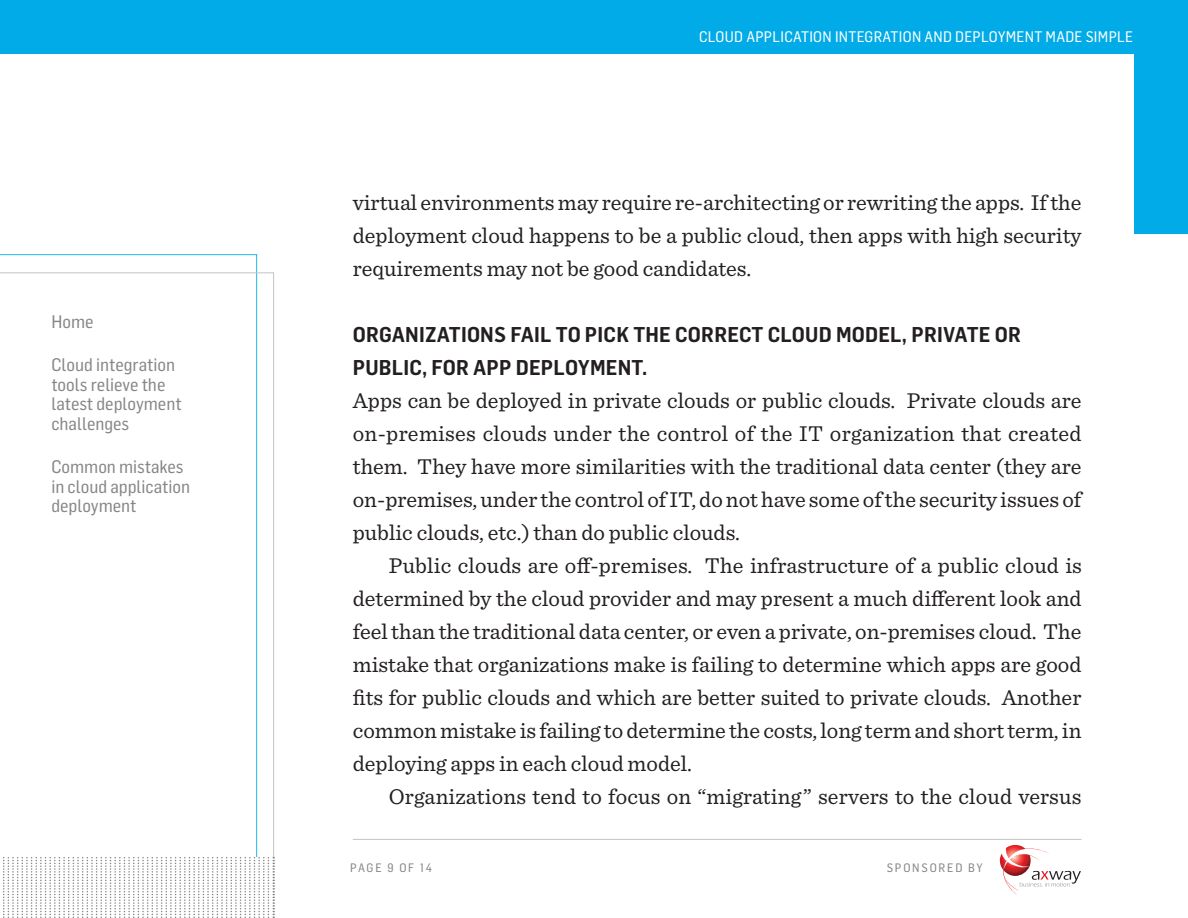
<style>
.page{position:relative;width:1188px;height:918px;background:#fff}
.page>*{position:absolute;margin:0;border:0;box-sizing:border-box;transform-origin:0 0}
.body_copy{font:22.5px/33px "Sentinel";color:#231f20;text-align:justify}
.body_copy-first_para{font:22.5px/33px "Sentinel";color:#231f20;text-align:justify}
.subhead{font:600 21px/33px "Flama Semicondensed";letter-spacing:.01em;color:#231f20}
.t1{font:17.85px/19.5px "Flama Semicondensed Basic";color:#858688}
.t2{font:15px "Flama Semicondensed Basic";letter-spacing:.02em;color:#fff}
.t3{font:12px "Flama Semicondensed Basic";letter-spacing:.15em;color:#858688}
</style>
<div class="page">
<svg style="left:0;top:272px;width:274px;height:585px"></svg>
<hr style="left:353px;top:839px;width:728px;height:1px;background:#c3c4c6">
<svg style="left:1000px;top:845px;width:81px;height:50px"></svg>
<div style="left:1134px;top:0;width:54px;height:234px;background:#00abe7"></div>
<div style="left:0;top:0;width:1188px;height:54px;background:#00abe7"></div>
<svg style="left:3px;top:857px;width:271px;height:61px"></svg>
<p class="t1" style="left:51px;top:311px;width:44px">Home</p>
<p class="t1" style="left:51px;top:354px;width:132px">Cloud integration tools relieve the latest deployment challenges</p>
<p class="t1" style="left:51px;top:456px;width:140px">Common mistakes in cloud application deployment</p>
<p class="t2" style="left:699px;top:27px;width:436px">CLOUD APPLICATION INTEGRATION AND DEPLOYMENT MADE SIMPLE</p>
<p class="body_copy-first_para" style="left:353px;top:185px;width:730px">virtual environments may require re-architecting or rewriting the apps. If the deployment cloud happens to be a public cloud, then apps with high security requirements may not be good candidates.</p>
<p class="subhead" style="left:353px;top:317px;width:670px">ORGANIZATIONS FAIL TO PICK THE CORRECT CLOUD MODEL, PRIVATE OR<br>PUBLIC, FOR APP DEPLOYMENT.</p>
<p class="body_copy-first_para" style="left:353px;top:383px;width:730px">Apps can be deployed in private clouds or public clouds. Private clouds are on-premises clouds under the control of the IT organization that created them. They have more similarities with the traditional data center (they are on-premises, under the control of IT, do not have some of the security issues of public clouds, etc.) than do public clouds.</p>
<p class="body_copy" style="left:353px;top:548px;width:731px;text-indent:36px">Public clouds are off-premises. The infrastructure of a public cloud is determined by the cloud provider and may present a much different look and feel than the traditional data center, or even a private, on-premises cloud. The mistake that organizations make is failing to determine which apps are good fits for public clouds and which are better suited to private clouds. Another common mistake is failing to determine the costs, long term and short term, in deploying apps in each cloud model.</p>
<p class="body_copy" style="left:389px;top:779px;width:694px">Organizations tend to focus on “migrating” servers to the cloud versus</p>
<p class="t3" style="left:350px;top:860px;width:83px">PAGE 9 OF 14</p>
<p class="t3" style="left:887px;top:860px;width:98px">SPONSORED BY</p>
</div>
